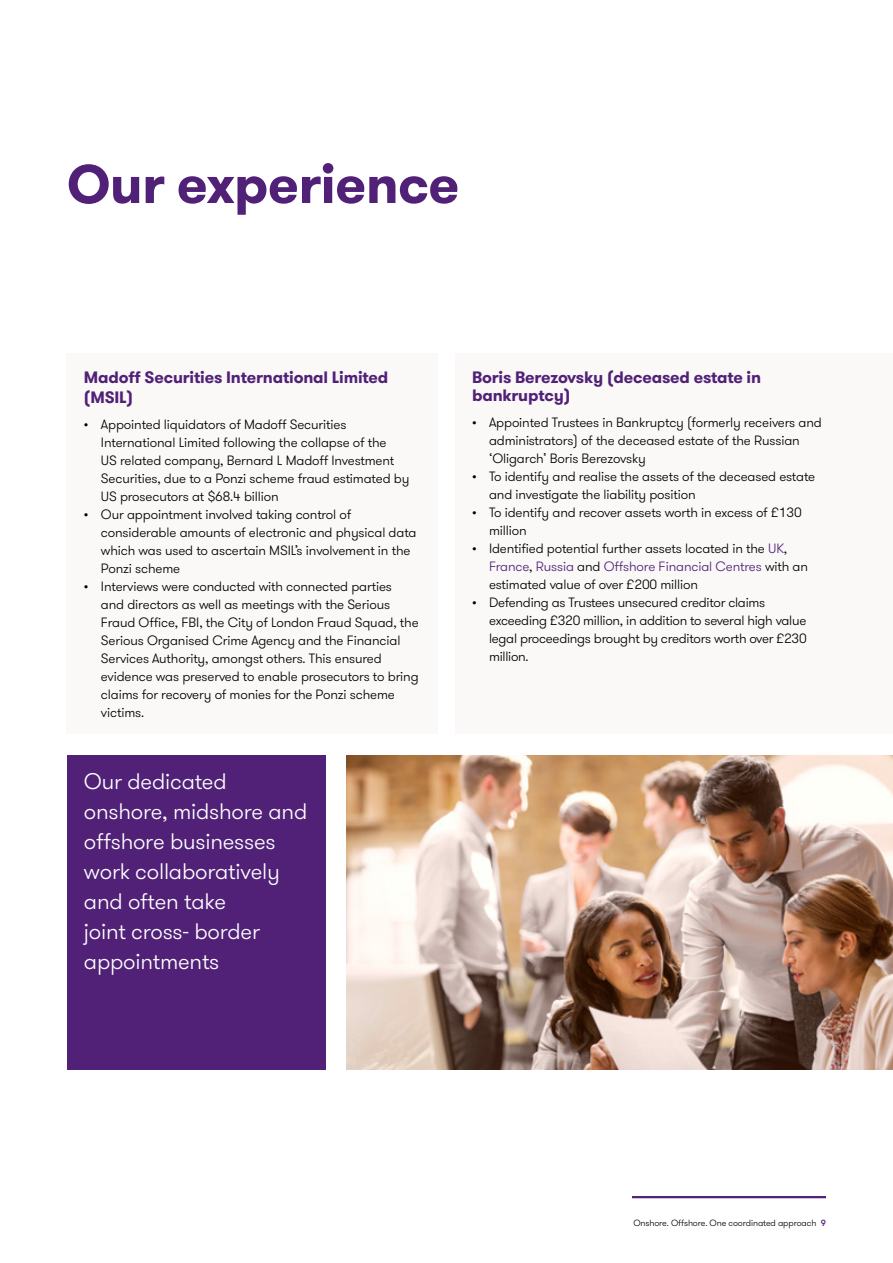
<style>
.page{position:relative;width:893px;height:1263px;background:#fff}
.page>*{position:absolute;margin:0;border:0;box-sizing:border-box;transform-origin:0 0}
.t1{font:700 54px "GT Walsheim Pro";letter-spacing:-.01em;color:#512178}
.t2{font:300 22.5px/30px "GT Walsheim Pro";letter-spacing:-.01em;color:#fff}
.t3{font:700 16.5px/18px "GT Walsheim Pro";letter-spacing:-.01em;color:#512178}
.t4{font:300 13.5px/18px "GT Walsheim Pro";letter-spacing:-.01em;color:#000}
.t5{font:300 9px "GT Walsheim Pro";letter-spacing:-.01em;color:#000}
.s1{color:#512178}
.s2{font-weight:500;color:#512178}
</style>
<div class="page">
<div style="left:67px;top:755px;width:259px;height:315px;background:#512178"></div>
<div style="left:455px;top:353px;width:438px;height:381px;background:#faf9f7"></div>
<div style="left:67px;top:353px;width:371px;height:381px;background:#faf9f7"></div>
<img style="left:347px;top:755px;width:546px;height:315px">
<hr style="left:632px;top:1196px;width:194px;height:2px;background:#512178">
<h1 class="t1" style="left:67px;top:149px;width:394px">Our experience</h1>
<p class="t3" style="left:84px;top:367px;width:306px;line-height:19.8px">Madoff Securities International Limited (MSIL)</p>
<p class="t4" style="left:101px;top:416px;width:310px;text-indent:-17px">• Appointed liquidators of Madoff Securities International Limited following the collapse of the<br>US related company, Bernard L Madoff Investment Securities, due to a Ponzi scheme fraud estimated by US prosecutors at $68.4 billion</p>
<p class="t4" style="left:101px;top:506px;width:317px;text-indent:-17px">• Our appointment involved taking control of considerable amounts of electronic and physical data which was used to ascertain MSIL’s involvement in the Ponzi scheme</p>
<p class="t4" style="left:101px;top:578px;width:319px;text-indent:-17px">• Interviews were conducted with connected parties<br>and directors as well as meetings with the Serious Fraud Office, FBI, the City of London Fraud Squad, the Serious Organised Crime Agency and the Financial Services Authority, amongst others. This ensured evidence was preserved to enable prosecutors to bring claims for recovery of monies for the Ponzi scheme victims.</p>
<h2 class="t2" style="left:84px;top:767px;width:225px">Our dedicated onshore, midshore and offshore businesses work collaboratively and often take<br>joint cross- border appointments</h2>
<p class="t3" style="left:472px;top:368px;width:291px">Boris Berezovsky (deceased estate in bankruptcy)</p>
<p class="t4" style="left:489px;top:414px;width:334px;text-indent:-17px">• Appointed Trustees in Bankruptcy (formerly receivers and administrators) of the deceased estate of the Russian ‘Oligarch’ Boris Berezovsky</p>
<p class="t4" style="left:489px;top:468px;width:328px;text-indent:-17px">• To identify and realise the assets of the deceased estate and investigate the liability position</p>
<p class="t4" style="left:489px;top:504px;width:314px;text-indent:-17px">• To identify and recover assets worth in excess of £130 million</p>
<p class="t4" style="left:489px;top:540px;width:321px;text-indent:-17px">• Identified potential further assets located in the <span class="s1">UK</span>,<br><span class="s1">France</span>, <span class="s1">Russia</span> and <span class="s1">Offshore Financial Centres</span> with an estimated value of over £200 million</p>
<p class="t4" style="left:489px;top:594px;width:319px;text-indent:-17px">• Defending as Trustees unsecured creditor claims exceeding £320 million, in addition to several high value legal proceedings brought by creditors worth over £230 million.</p>
<p class="t5" style="left:633px;top:1217px;width:194px">Onshore. Offshore. One coordinated approach <span class="s2">9</span></p>
</div>
